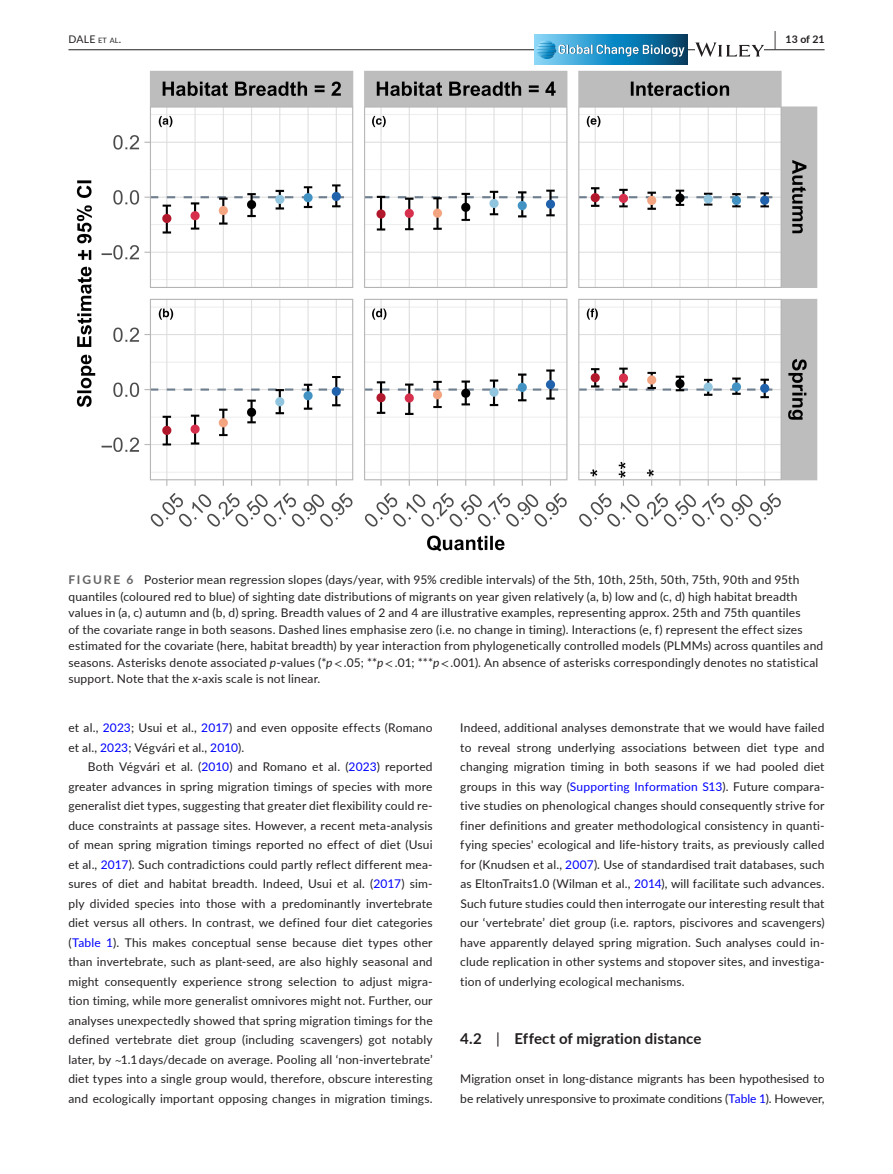
<style>
.page{position:relative;width:893px;height:1174px;background:#fff}
.page>*{position:absolute;margin:0;border:0;box-sizing:border-box;transform-origin:0 0}
.t1{font:700 15px "Lato";letter-spacing:.005em;color:#231f20}
.t2{font:12px/19.5px "Lato";letter-spacing:.015em;color:#231f20}
.t3{font:10.5px "Lato";color:#231f20}
.t4{font:700 10.5px "Lato";color:#231f20}
.s1{font-size:7.35px}
.s2{font-size:19.5px}
.s3{font-weight:700;color:#636366}
.s4{font-style:italic}
.s5{font-family:"STIX"}
.s6{color:#00f}
.s7{font-weight:400}
</style>
<div class="page">
<hr style="left:68px;top:49px;width:756px;height:1px;background:#231f20">
<svg style="left:535px;top:64px;width:153px;height:1px"></svg>
<svg style="left:535px;top:35px;width:153px;height:29px;background:#298aba"></svg>
<svg style="left:536px;top:40px;width:149px;height:19px;background:#4799c2"></svg>
<svg style="left:695px;top:42px;width:69px;height:15px"></svg>
<img style="left:76px;top:70px;width:742px;height:482px">
<p class="t3" style="left:68px;top:31px;width:54px">DALE <span class="s1">et al</span>.</p>
<p class="t4" style="left:774px;top:31px;width:52px"><span class="s2">|</span> 13 of 21</p>
<p class="t2" style="left:68px;top:571px;width:756px;line-height:16.5px"><span class="s3">FIGURE 6</span> Posterior mean regression slopes (days/year, with 95% credible intervals) of the 5th, 10th, 25th, 50th, 75th, 90th and 95th quantiles (coloured red to blue) of sighting date distributions of migrants on year given relatively (a, b) low and (c, d) high habitat breadth values in (a, c) autumn and (b, d) spring. Breadth values of 2 and 4 are illustrative examples, representing approx. 25th and 75th quantiles<br>of the covariate range in both seasons. Dashed lines emphasise zero (i.e. no change in timing). Interactions (e, f) represent the effect sizes estimated for the covariate (here, habitat breadth) by year interaction from phylogenetically controlled models (PLMMs) across quantiles and seasons. Asterisks denote associated <span class="s4">p</span>-values (*<span class="s4">p</span><span class="s5">&lt;</span> .05; **<span class="s4">p</span><span class="s5">&lt;</span> .01; ***<span class="s4">p</span><span class="s5">&lt;</span> .001). An absence of asterisks correspondingly denotes no statistical support. Note that the <span class="s4">x</span>-axis scale is not linear.</p>
<p class="t2" style="left:68px;top:717px;width:366px">et al., <span class="s6">2023</span>; Usui et al., <span class="s6">2017</span>) and even opposite effects (Romano et al., <span class="s6">2023</span>; Végvári et al., <span class="s6">2010</span>).</p>
<p class="t2" style="left:68px;top:756px;width:366px;text-align:justify;text-indent:20px">Both Végvári et al. (<span class="s6">2010</span>) and Romano et al. (<span class="s6">2023</span>) reported greater advances in spring migration timings of species with more generalist diet types, suggesting that greater diet flexibility could re&shy;duce constraints at passage sites. However, a recent meta-analysis of mean spring migration timings reported no effect of diet (Usui et al., <span class="s6">2017</span>). Such contradictions could partly reflect different mea&shy;sures of diet and habitat breadth. Indeed, Usui et al. (<span class="s6">2017</span>) sim&shy;ply divided species into those with a predominantly invertebrate diet versus all others. In contrast, we defined four diet categories (<span class="s6">Table 1</span>). This makes conceptual sense because diet types other than invertebrate, such as plant-seed, are also highly seasonal and might consequently experience strong selection to adjust migra&shy;tion timing, while more generalist omnivores might not. Further, our analyses unexpectedly showed that spring migration timings for the defined vertebrate diet group (including scavengers) got notably later, by <span class="s5">~</span>1.1 days/decade on average. Pooling all ‘non-invertebrate’ diet types into a single group would, therefore, obscure interesting and ecologically important opposing changes in migration timings.</p>
<p class="t2" style="left:460px;top:717px;width:366px;text-align:justify">Indeed, additional analyses demonstrate that we would have failed to reveal strong underlying associations between diet type and changing migration timing in both seasons if we had pooled diet groups in this way (<span class="s6">Supporting Information S13</span>). Future compara&shy;tive studies on phenological changes should consequently strive for finer definitions and greater methodological consistency in quanti&shy;fying species' ecological and life-history traits, as previously called for (Knudsen et al., <span class="s6">2007</span>). Use of standardised trait databases, such as EltonTraits1.0 (Wilman et al., <span class="s6">2014</span>), will facilitate such advances.<br>Such future studies could then interrogate our interesting result that our ‘vertebrate’ diet group (i.e. raptors, piscivores and scavengers) have apparently delayed spring migration. Such analyses could in&shy;clude replication in other systems and stopover sites, and investiga&shy;tion of underlying ecological mechanisms.</p>
<p class="t1" style="left:460px;top:1028px;width:243px">4.2 <span class="s7">|</span> Effect of migration distance</p>
<p class="t2" style="left:460px;top:1068px;width:366px">Migration onset in long-distance migrants has been hypothesised to be relatively unresponsive to proximate conditions (<span class="s6">Table 1</span>). However,</p>
</div>
